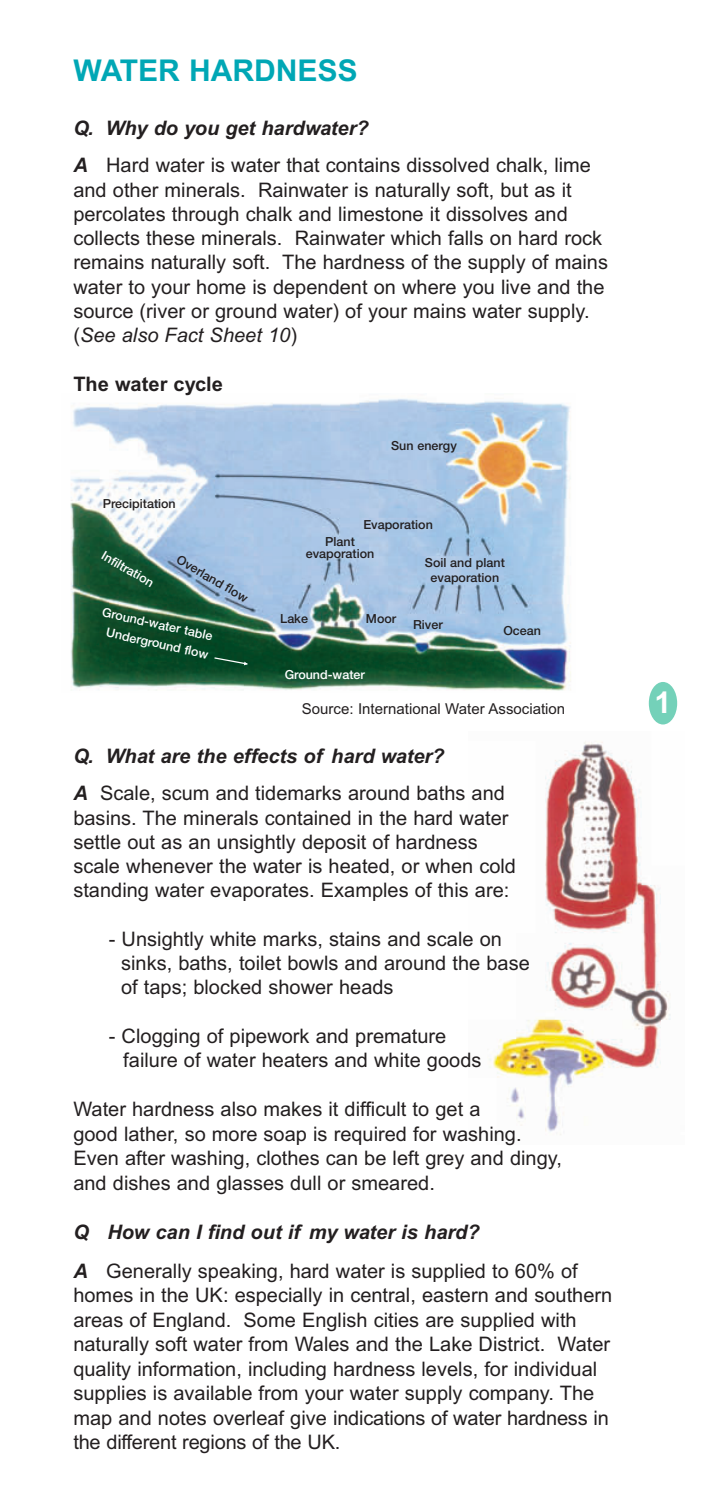
<style>
.page{position:relative;width:702px;height:1489px;background:#fff}
.page>*{position:absolute;margin:0;border:0;box-sizing:border-box;transform-origin:0 0}
.t1{font:700 30px "Arial";color:#00a7b5}
.t2{font:700 30px "Arial";color:#fff}
.t3{font:20px/24.2px "Arial";color:#231f20}
.t4{font:700 20px "Arial";color:#231f20}
.t5{font:15px "Arial";color:#231f20}
.t6{font:500 12.5px/12.5px "Helvetica Neue";color:#231f20;text-align:center}
.t7{font:500 12.5px/18.8px "Helvetica Neue";color:#fff;text-align:right}
.s1{font-weight:700;font-style:italic}
.s2{font-style:italic}
</style>
<div class="page">
<img style="left:70px;top:398px;width:501px;height:293px">
<img style="left:489px;top:741px;width:182px;height:394px">
<div style="left:648px;top:682px;width:29px;height:42px;background:#74d1b9;border-radius:50%"></div>
<svg style="left:213px;top:656px;width:36px;height:9px"></svg>
<h1 class="t1" style="left:73px;top:59px;width:285px">WATER HARDNESS</h1>
<p class="t3" style="left:73px;top:111px;width:519px;line-height:37.5px"><span class="s1">Q. Why do you get hardwater?<br>A</span> Hard water is water that contains dissolved chalk, lime</p>
<p class="t3" style="left:73px;top:179px;width:536px">and other minerals. Rainwater is naturally soft, but as it percolates through chalk and limestone it dissolves and collects these minerals. Rainwater which falls on hard rock remains naturally soft. The hardness of the supply of mains water to your home is dependent on where you live and the source (river or ground water) of your mains water supply. (<span class="s2">See also Fact Sheet 10</span>)</p>
<p class="t4" style="left:73px;top:376px;width:151px">The water cycle</p>
<p class="t6" style="left:103px;top:498px;width:74px">Precipitation</p>
<p class="t7" style="left:107px;top:547px;width:59px;rotate:30deg">Infiltration</p>
<p class="t6" style="left:180px;top:554px;width:82px;rotate:30deg">Overland flow</p>
<p class="t7" style="left:104px;top:604px;width:114px;rotate:12deg">Ground-water table<br>Underground flow</p>
<p class="t6" style="left:391px;top:440px;width:67px">Sun energy</p>
<p class="t6" style="left:363px;top:519px;width:71px">Evaporation</p>
<p class="t6" style="left:306px;top:536px;width:70px">Plant evaporation</p>
<p class="t6" style="left:280px;top:613px;width:29px">Lake</p>
<p class="t6" style="left:366px;top:613px;width:32px">Moor</p>
<p class="t7" style="left:285px;top:666px;width:82px">Ground-water</p>
<p class="t6" style="left:425px;top:556px;width:81px;line-height:15px">Soil and plant evaporation</p>
<p class="t6" style="left:413px;top:619px;width:31px">River</p>
<p class="t6" style="left:503px;top:625px;width:39px">Ocean</p>
<p class="t5" style="left:302px;top:703px;width:265px">Source: International Water Association</p>
<p class="t3" style="left:73px;top:739px;width:433px;line-height:37.5px"><span class="s1">Q. What are the effects of hard water?<br>A</span> Scale, scum and tidemarks around baths and</p>
<p class="t3" style="left:73px;top:807px;width:444px">basins. The minerals contained in the hard water settle out as an unsightly deposit of hardness scale whenever the water is heated, or when cold standing water evaporates. Examples of this are:</p>
<p class="t3" style="left:121px;top:928px;width:410px;text-indent:-12px">- Unsightly white marks, stains and scale on sinks, baths, toilet bowls and around the base of taps; blocked shower heads</p>
<p class="t3" style="left:123px;top:1025px;width:359px;text-indent:-14px">- Clogging of pipework and premature failure of water heaters and white goods</p>
<p class="t3" style="left:73px;top:1098px;width:490px">Water hardness also makes it difficult to get a<br>good lather, so more soap is required for washing.<br>Even after washing, clothes can be left grey and dingy, and dishes and glasses dull or smeared.</p>
<p class="t3" style="left:73px;top:1213px;width:506px;line-height:39px"><span class="s1">Q How can I find out if my water is hard?<br>A</span> Generally speaking, hard water is supplied to 60% of</p>
<p class="t3" style="left:73px;top:1284px;width:540px">homes in the UK: especially in central, eastern and southern areas of England. Some English cities are supplied with naturally soft water from Wales and the Lake District. Water quality information, including hardness levels, for individual supplies is available from your water supply company. The map and notes overleaf give indications of water hardness in the different regions of the UK.</p>
<h1 class="t2" style="left:654px;top:691px;width:18px">1</h1>
</div>
